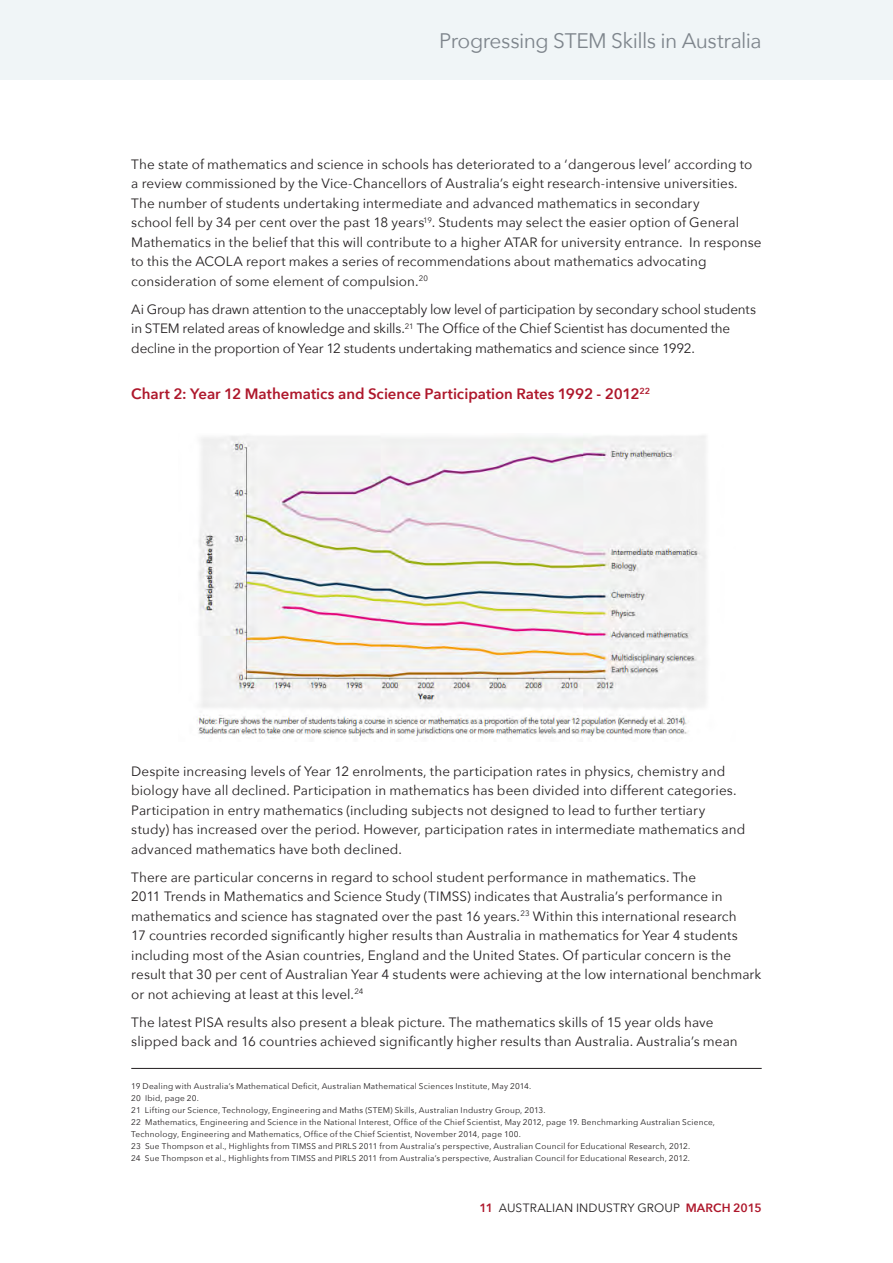
<style>
.page{position:relative;width:893px;height:1263px;background:#fff}
.page>*{position:absolute;margin:0;border:0;box-sizing:border-box;transform-origin:0 0}
.t1{font:21px "Avenir Next";letter-spacing:-.025em;color:#7e858c}
.stem-sub{font:600 15px "Avenir Next";color:#ae172b}
.stem-bold{font:13.5px/19.5px "Avenir Next";letter-spacing:.005em;color:#231f20}
.stem-bold-2{font:13.5px/19.5px "Avenir Next";letter-spacing:-.015em;color:#231f20}
.t2{font:12px "Avenir Next";letter-spacing:.01em;color:#231f20}
.stem-foot{font:8.25px/12px "Avenir Next";letter-spacing:.025em;color:#231f20}
.s1{font-weight:600;color:#ae172b}
</style>
<div class="page">
<div style="left:0;top:0;width:893px;height:80px;background:#f0f5f7"></div>
<img style="left:197px;top:435px;width:510px;height:302px">
<hr style="left:131px;top:1068px;width:631px;height:1px;background:#231f20">
<h1 class="t1" style="left:439px;top:23px;width:324px">Progressing STEM Skills in Australia</h1>
<p class="stem-bold" style="left:131px;top:154px;width:632px">The state of mathematics and science in schools has deteriorated to a ‘dangerous level’ according to a review commissioned by the Vice-Chancellors of Australia’s eight research-intensive universities.<br>The number of students undertaking intermediate and advanced mathematics in secondary<br>school fell by 34 per cent over the past 18 years<sup>19</sup>. Students may select the easier option of General Mathematics in the belief that this will contribute to a higher ATAR for university entrance. In response to this the ACOLA report makes a series of recommendations about mathematics advocating consideration of some element of compulsion.<sup>20</sup></p>
<p class="stem-bold-2" style="left:131px;top:299px;width:626px">Ai Group has drawn attention to the unacceptably low level of participation by secondary school students in STEM related areas of knowledge and skills.<sup>21</sup> The Office of the Chief Scientist has documented the decline in the proportion of Year 12 students undertaking mathematics and science since 1992.</p>
<p class="stem-sub" style="left:131px;top:381px;width:520px">Chart 2: Year 12 Mathematics and Science Participation Rates 1992 - 2012<sup>22</sup></p>
<p class="stem-bold" style="left:131px;top:761px;width:616px">Despite increasing levels of Year 12 enrolments, the participation rates in physics, chemistry and biology have all declined. Participation in mathematics has been divided into different categories.<br>Participation in entry mathematics (including subjects not designed to lead to further tertiary study) has increased over the period. However, participation rates in intermediate mathematics and advanced mathematics have both declined.</p>
<p class="stem-bold" style="left:131px;top:867px;width:632px">There are particular concerns in regard to school student performance in mathematics. The<br>2011 Trends in Mathematics and Science Study (TIMSS) indicates that Australia’s performance in mathematics and science has stagnated over the past 16 years.<sup>23</sup> Within this international research<br>17 countries recorded significantly higher results than Australia in mathematics for Year 4 students including most of the Asian countries, England and the United States. Of particular concern is the result that 30 per cent of Australian Year 4 students were achieving at the low international benchmark or not achieving at least at this level.<sup>24</sup></p>
<p class="stem-bold" style="left:131px;top:1012px;width:608px">The latest PISA results also present a bleak picture. The mathematics skills of 15 year olds have slipped back and 16 countries achieved significantly higher results than Australia. Australia’s mean</p>
<p class="stem-foot" style="left:131px;top:1080px;width:401px">19 Dealing with Australia’s Mathematical Deficit, Australian Mathematical Sciences Institute, May 2014.</p>
<p class="stem-foot" style="left:131px;top:1092px;width:69px">20 Ibid, page 20.</p>
<p class="stem-foot" style="left:131px;top:1104px;width:416px">21 Lifting our Science, Technology, Engineering and Maths (STEM) Skills, Australian Industry Group, 2013.</p>
<p class="stem-foot" style="left:131px;top:1116px;width:585px">22 Mathematics, Engineering and Science in the National Interest, Office of the Chief Scientist, May 2012, page 19. Benchmarking Australian Science,<br>Technology, Engineering and Mathematics, Office of the Chief Scientist, November 2014, page 100.</p>
<p class="stem-foot" style="left:131px;top:1140px;width:560px">23 Sue Thompson et al., Highlights from TIMSS and PIRLS 2011 from Australia’s perspective, Australian Council for Educational Research, 2012.</p>
<p class="stem-foot" style="left:131px;top:1152px;width:560px">24 Sue Thompson et al., Highlights from TIMSS and PIRLS 2011 from Australia’s perspective, Australian Council for Educational Research, 2012.</p>
<p class="t2" style="left:480px;top:1198px;width:284px"><span class="s1">11</span> AUSTRALIAN INDUSTRY GROUP <span class="s1">MARCH 2015</span></p>
</div>
